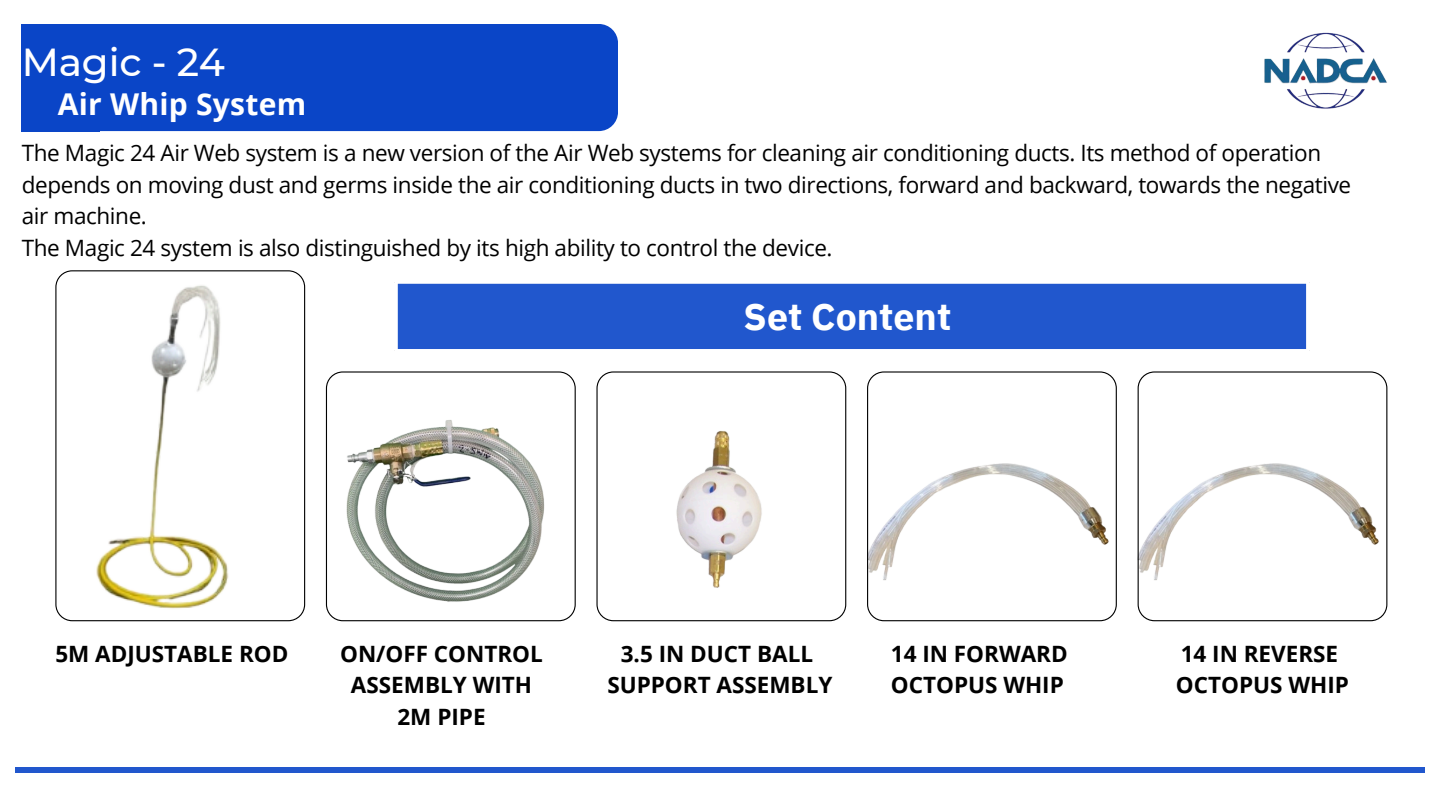
<style>
.page{position:relative;width:1440px;height:810px;background:#fff}
.page>*{position:absolute;margin:0;border:0;box-sizing:border-box;transform-origin:0 0}
.t1{font:500 39px "Montserrat";letter-spacing:-.005em;color:#fff}
.t2{font:700 37.5px "IBM Plex Sans";color:#fff}
.t3{font:700 30px "Open Sans";letter-spacing:.01em;color:#fff}
.t4{font:22.5px/31.5px "Open Sans";letter-spacing:-.015em;color:#000}
.t5{font:700 22.5px/31.5px "Open Sans";color:#000;text-align:center}
</style>
<div class="page">
<div style="left:22px;top:24px;width:596px;height:107px;background:#0a45c7;border-radius:19px"></div>
<div style="left:21px;top:24px;width:79px;height:107px;background:#0a45c7"></div>
<img style="left:1264px;top:32px;width:123px;height:77px">
<div style="left:396px;top:282px;width:912px;height:69px;background:#2157cd"></div>
<svg style="left:396px;top:284px;width:2px;height:65px"></svg>
<hr style="left:1306px;top:284px;width:3px;height:65px;background:#fff">
<svg style="left:394px;top:282px;width:914px;height:2px;background:#e6ecf9"></svg>
<hr style="left:394px;top:349px;width:915px;height:3px;background:#fff">
<svg style="left:55px;top:270px;width:250px;height:351px"></svg>
<svg style="left:326px;top:371px;width:250px;height:250px"></svg>
<svg style="left:596px;top:371px;width:250px;height:250px"></svg>
<svg style="left:867px;top:371px;width:250px;height:250px"></svg>
<svg style="left:1138px;top:371px;width:249px;height:250px"></svg>
<div style="left:15px;top:768px;width:1409px;height:5px;background:#2157cd"></div>
<p class="t1" style="left:22px;top:38px;width:205px">Magic - 24</p>
<p class="t3" style="left:58px;top:83px;width:250px">Air Whip System</p>
<p class="t4" style="left:22px;top:137px;width:1331px">The Magic 24 Air Web system is a new version of the Air Web systems for cleaning air conditioning ducts. Its method of operation depends on moving dust and germs inside the air conditioning ducts in two directions, forward and backward, towards the negative air machine.</p>
<p class="t4" style="left:22px;top:231px;width:812px">The Magic 24 system is also distinguished by its high ability to control the device.</p>
<h2 class="t2" style="left:744px;top:291px;width:209px">Set Content</h2>
<h3 class="t5" style="left:55px;top:637px;width:234px">5M ADJUSTABLE ROD</h3>
<h3 class="t5" style="left:340px;top:637px;width:204px">ON/OFF CONTROL<br>ASSEMBLY WITH<br>2M PIPE</h3>
<h3 class="t5" style="left:607px;top:637px;width:227px">3.5 IN DUCT BALL<br>SUPPORT ASSEMBLY</h3>
<h3 class="t5" style="left:891px;top:637px;width:178px;text-align:left">14 IN FORWARD<br>OCTOPUS WHIP</h3>
<h3 class="t5" style="left:1176px;top:637px;width:174px;text-align:left">14 IN REVERSE<br>OCTOPUS WHIP</h3>
</div>
